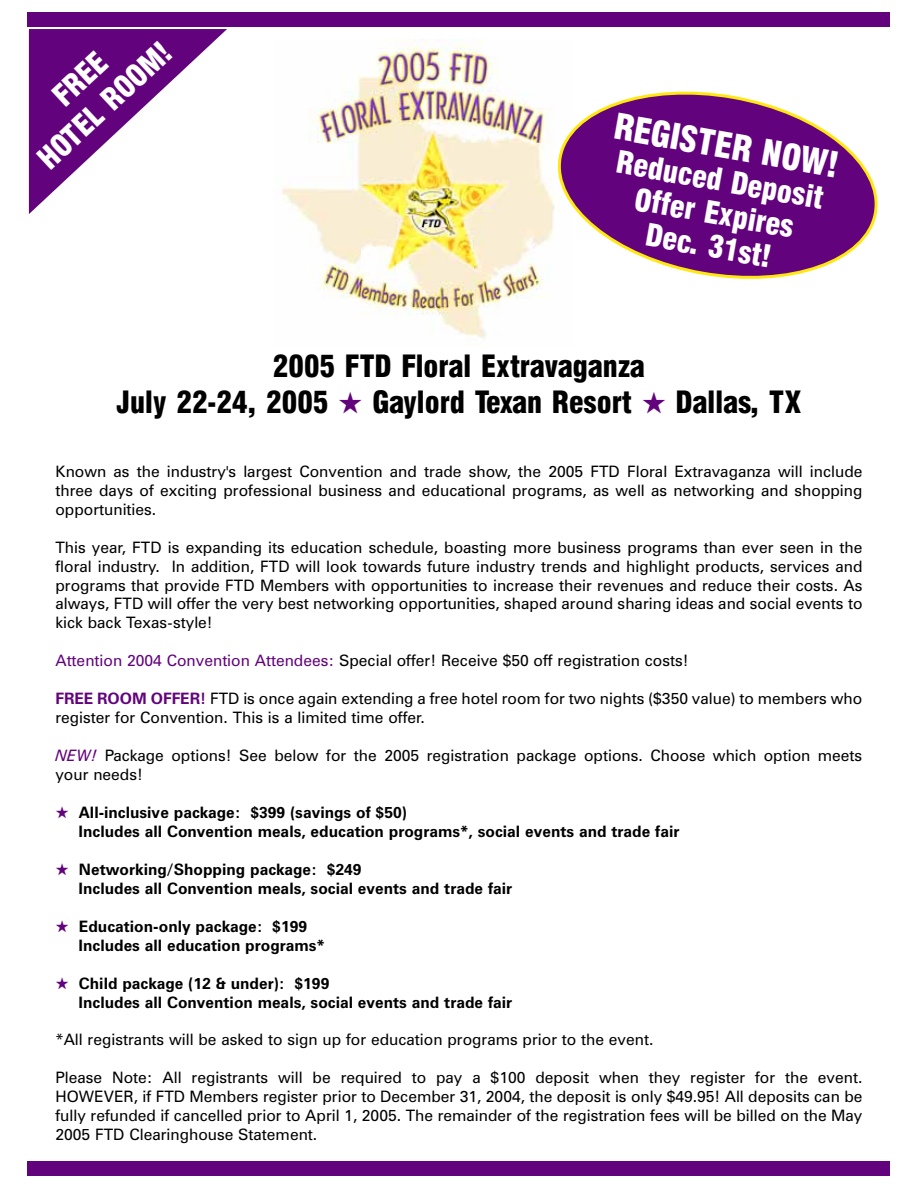
<style>
.page{position:relative;width:918px;height:1188px;background:#fff}
.page>*{position:absolute;margin:0;border:0;box-sizing:border-box;transform-origin:0 0}
.t1{font:900 condensed 34.95px "AT Triumvirate";color:#fff}
.t2{font:900 condensed 30.3px/33.3px "AT Triumvirate";color:#fff;text-align:center}
.t3{font:900 condensed 30px/36px "AT Triumvirate";color:#000;text-align:center}
.t4{font:900 condensed 30px/36px "AT Triumvirate";color:#fff;text-align:center}
.t5{font:15.75px/18.9px "Zurich BT";color:#000;text-align:justify}
.t6{font:700 15.75px/18.9px "Zurich BT";color:#000}
.s1{color:#62037d}
.s2{font-weight:700;color:#62037d}
.s3{font-style:italic;color:#62037d}
</style>
<div class="page">
<div style="left:27px;top:12px;width:863px;height:1164px;background:#62037d"></div>
<div style="left:27px;top:27px;width:863px;height:1134px;background:#fff"></div>
<img style="left:282px;top:40px;width:268px;height:298px">
<svg style="left:28px;top:29px;width:199px;height:185px"></svg>
<svg style="left:550px;top:91px;width:328px;height:188px"></svg>
<h3 class="t4" style="left:8px;top:125px;width:171px;rotate:-43deg">FREE<br>HOTEL ROOM!</h3>
<h1 class="t1" style="left:617px;top:112px;width:228px;rotate:10deg">REGISTER NOW!</h1>
<h2 class="t2" style="left:619px;top:148px;width:211px;rotate:10deg">Reduced Deposit<br>Offer Expires<br>Dec. 31st!</h2>
<h3 class="t3" style="left:116px;top:350px;width:687px">2005 FTD Floral Extravaganza<br>July 22-24, 2005 <span class="s1">★</span> Gaylord Texan Resort <span class="s1">★</span> Dallas, TX</h3>
<p class="t5" style="left:55px;top:464px;width:809px">Known as the industry's largest Convention and trade show, the 2005 FTD Floral Extravaganza will include three days of exciting professional business and educational programs, as well as networking and shopping opportunities.</p>
<p class="t5" style="left:55px;top:539px;width:809px">This year, FTD is expanding its education schedule, boasting more business programs than ever seen in the floral industry. In addition, FTD will look towards future industry trends and highlight products, services and programs that provide FTD Members with opportunities to increase their revenues and reduce their costs. As always, FTD will offer the very best networking opportunities, shaped around sharing ideas and social events to kick back Texas-style!</p>
<p class="t5" style="left:55px;top:653px;width:635px"><span class="s1">Attention 2004 Convention Attendees:</span> Special offer! Receive $50 off registration costs!</p>
<p class="t5" style="left:55px;top:690px;width:808px"><span class="s2">FREE ROOM OFFER!</span> FTD is once again extending a free hotel room for two nights ($350 value) to members who register for Convention. This is a limited time offer.</p>
<p class="t5" style="left:55px;top:747px;width:808px"><span class="s3">NEW!</span> Package options! See below for the 2005 registration package options. Choose which option meets your needs!</p>
<p class="t6" style="left:79px;top:804px;width:602px;text-indent:-23px"><span class="s1">★</span> All-inclusive package: $399 (savings of $50)<br>Includes all Convention meals, education programs*, social events and trade fair</p>
<p class="t6" style="left:79px;top:861px;width:435px;text-indent:-23px"><span class="s1">★</span> Networking/Shopping package: $249<br>Includes all Convention meals, social events and trade fair</p>
<p class="t6" style="left:79px;top:918px;width:248px;text-indent:-23px"><span class="s1">★</span> Education-only package: $199<br>Includes all education programs*</p>
<p class="t6" style="left:79px;top:975px;width:435px;text-indent:-23px"><span class="s1">★</span> Child package (12 &amp; under): $199<br>Includes all Convention meals, social events and trade fair</p>
<p class="t5" style="left:55px;top:1032px;width:600px">*All registrants will be asked to sign up for education programs prior to the event.</p>
<p class="t5" style="left:55px;top:1070px;width:809px">Please Note: All registrants will be required to pay a $100 deposit when they register for the event.<br>HOWEVER, if FTD Members register prior to December 31, 2004, the deposit is only $49.95! All deposits can be fully refunded if cancelled prior to April 1, 2005. The remainder of the registration fees will be billed on the May 2005 FTD Clearinghouse Statement.</p>
</div>
